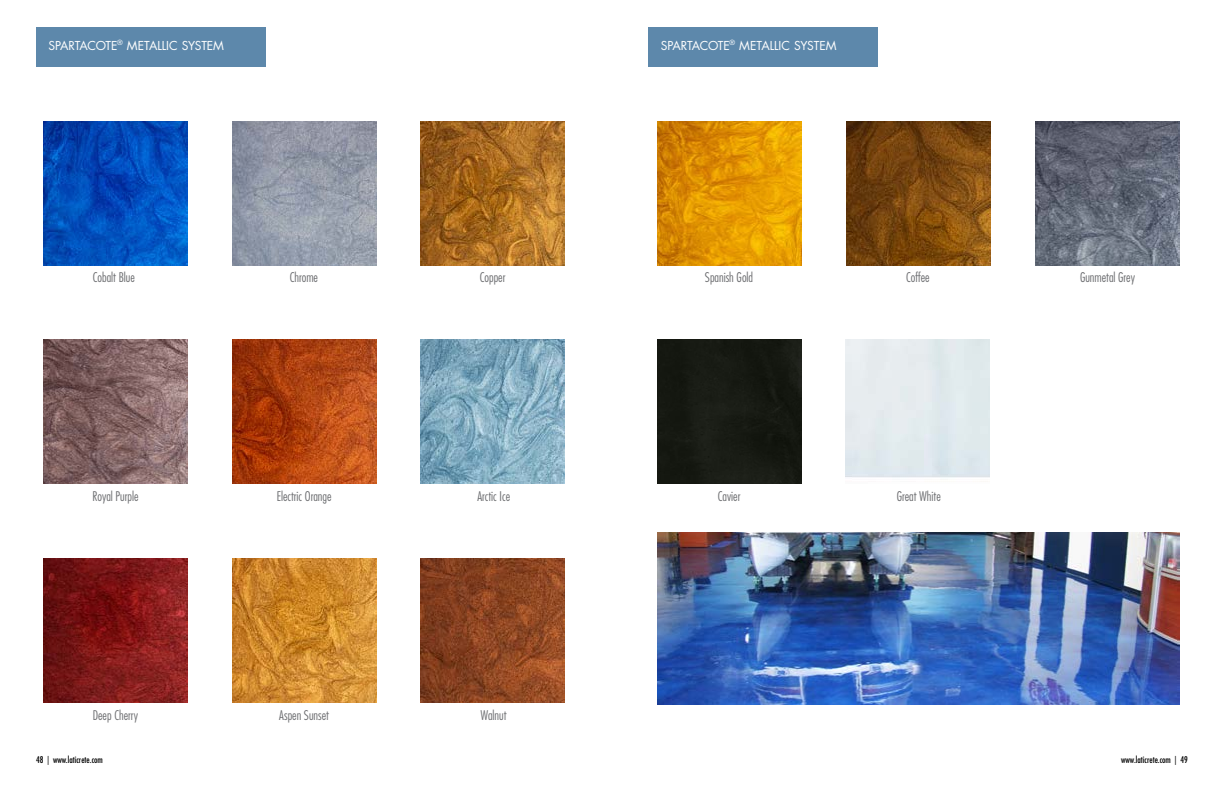
<style>
.page{position:relative;width:1224px;height:792px;background:#fff}
.page>*{position:absolute;margin:0;border:0;box-sizing:border-box;transform-origin:0 0}
.t1{font:300 condensed 13px "Futura";color:#6d6e71}
.t2{font:12px "Futura";letter-spacing:-.01em;color:#fff}
.t3{font:condensed 9px "Futura";color:#000}
</style>
<div class="page">
<img style="left:43px;top:559px;width:144px;height:144px">
<img style="left:232px;top:559px;width:144px;height:144px">
<img style="left:421px;top:559px;width:144px;height:144px">
<img style="left:232px;top:121px;width:144px;height:144px">
<img style="left:421px;top:121px;width:144px;height:144px">
<img style="left:43px;top:340px;width:144px;height:144px">
<img style="left:232px;top:340px;width:144px;height:144px">
<div style="left:657px;top:340px;width:144px;height:144px;background:#161912"></div>
<img style="left:421px;top:340px;width:144px;height:144px">
<img style="left:43px;top:121px;width:144px;height:144px">
<div style="left:36px;top:27px;width:229px;height:40px;background:#5d88ab"></div>
<img style="left:846px;top:121px;width:144px;height:144px">
<img style="left:1035px;top:121px;width:144px;height:144px">
<img style="left:657px;top:121px;width:144px;height:144px">
<img style="left:657px;top:532px;width:522px;height:172px">
<div style="left:648px;top:27px;width:230px;height:40px;background:#5d88ab"></div>
<p class="t2" style="left:48px;top:38px;width:177px">SPARTACOTE<sup>®</sup> METALLIC SYSTEM</p>
<p class="t1" style="left:93px;top:270px;width:44px">Cobalt Blue</p>
<p class="t1" style="left:290px;top:270px;width:30px">Chrome</p>
<p class="t1" style="left:480px;top:270px;width:27px">Copper</p>
<p class="t2" style="left:661px;top:38px;width:177px">SPARTACOTE<sup>®</sup> METALLIC SYSTEM</p>
<p class="t1" style="left:705px;top:270px;width:50px">Spanish Gold</p>
<p class="t1" style="left:906px;top:270px;width:25px">Coffee</p>
<p class="t1" style="left:1080px;top:270px;width:57px">Gunmetal Grey</p>
<p class="t1" style="left:92px;top:489px;width:48px">Royal Purple</p>
<p class="t1" style="left:277px;top:489px;width:56px">Electric Orange</p>
<p class="t1" style="left:478px;top:489px;width:34px">Arctic Ice</p>
<p class="t1" style="left:718px;top:489px;width:24px">Cavier</p>
<p class="t1" style="left:897px;top:489px;width:46px">Great White</p>
<p class="t1" style="left:93px;top:707px;width:47px">Deep Cherry</p>
<p class="t1" style="left:279px;top:707px;width:51px">Aspen Sunset</p>
<p class="t1" style="left:481px;top:707px;width:28px">Walnut</p>
<p class="t3" style="left:36px;top:754px;width:68px">48 | www.laticrete.com</p>
<p class="t3" style="left:1121px;top:754px;width:68px">www.laticrete.com | 49</p>
</div>
